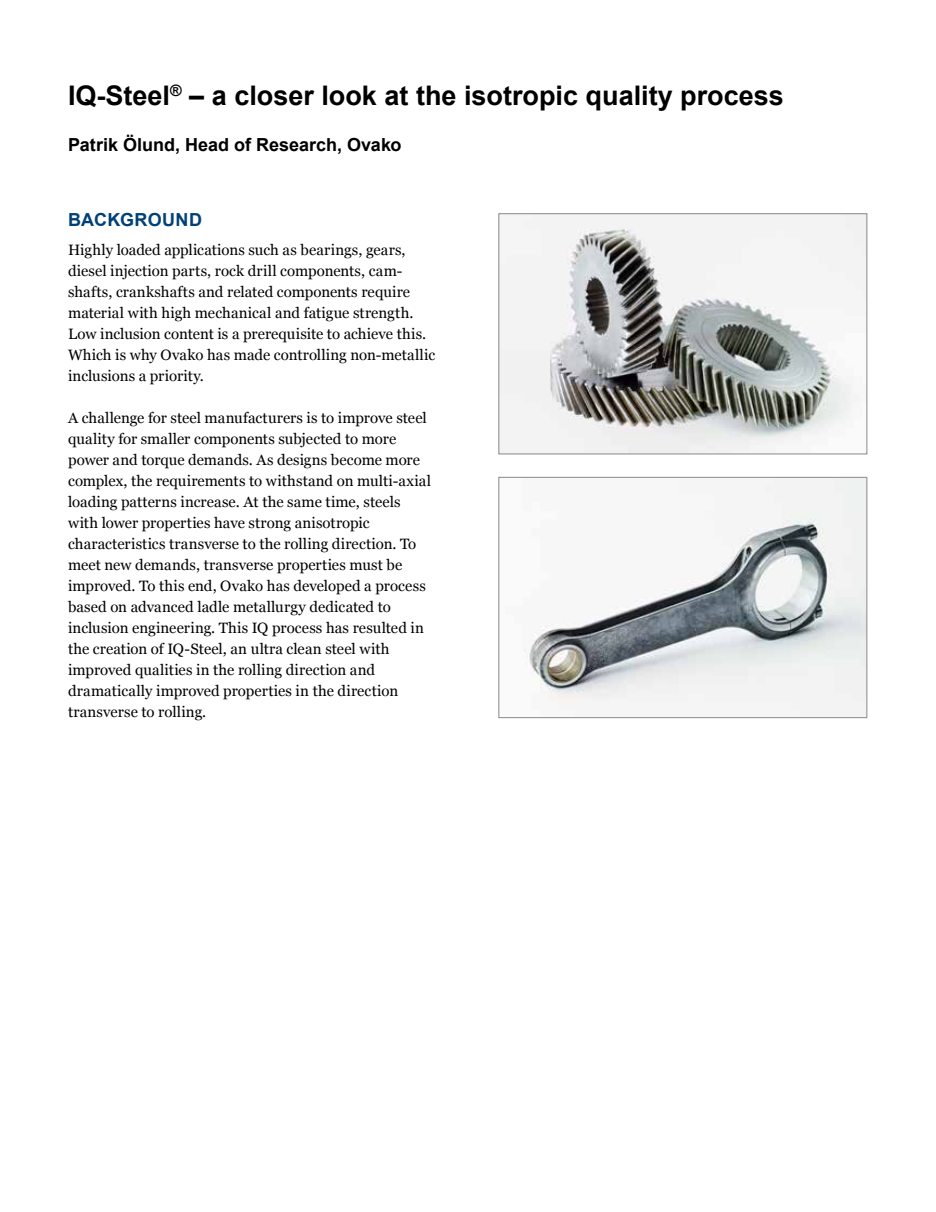
<style>
.page{position:relative;width:936px;height:1212px;background:#fff}
.page>*{position:absolute;margin:0;border:0;box-sizing:border-box;transform-origin:0 0}
.t1{font:700 27px "Arial";color:#000}
.t2{font:700 18px "Arial";color:#000}
.t3{font:700 18px "Arial";letter-spacing:.015em;color:#004177}
.t4{font:15px/21px "Georgia";letter-spacing:.005em;color:#000}
</style>
<div class="page">
<img style="left:500px;top:215px;width:365px;height:237px">
<div style="left:498px;top:213px;width:369px;height:241px;border:1px solid #909090"></div>
<img style="left:524px;top:479px;width:341px;height:237px">
<div style="left:498px;top:477px;width:369px;height:241px;border:1px solid #909090"></div>
<h1 class="t1" style="left:68px;top:77px;width:717px">IQ-Steel<sup>®</sup> – a closer look at the isotropic quality process</h1>
<p class="t2" style="left:68px;top:133px;width:335px">Patrik Ölund, Head of Research, Ovako</p>
<p class="t3" style="left:68px;top:207px;width:135px">BACKGROUND</p>
<p class="t4" style="left:68px;top:239px;width:368px">Highly loaded applications such as bearings, gears, diesel injection parts, rock drill components, cam&shy;shafts, crankshafts and related components require material with high mechanical and fatigue strength.<br>Low inclusion content is a prerequisite to achieve this.<br>Which is why Ovako has made controlling non-metallic inclusions a priority.</p>
<p class="t4" style="left:68px;top:407px;width:364px">A challenge for steel manufacturers is to improve steel quality for smaller components subjected to more power and torque demands. As designs become more complex, the requirements to withstand on multi-axial loading patterns increase. At the same time, steels with lower properties have strong anisotropic characteristics transverse to the rolling direction. To meet new demands, transverse properties must be improved. To this end, Ovako has developed a process based on advanced ladle metallurgy dedicated to inclusion engineering. This IQ process has resulted in the creation of IQ-Steel, an ultra clean steel with improved qualities in the rolling direction and dramatically improved properties in the direction transverse to rolling.</p>
</div>
